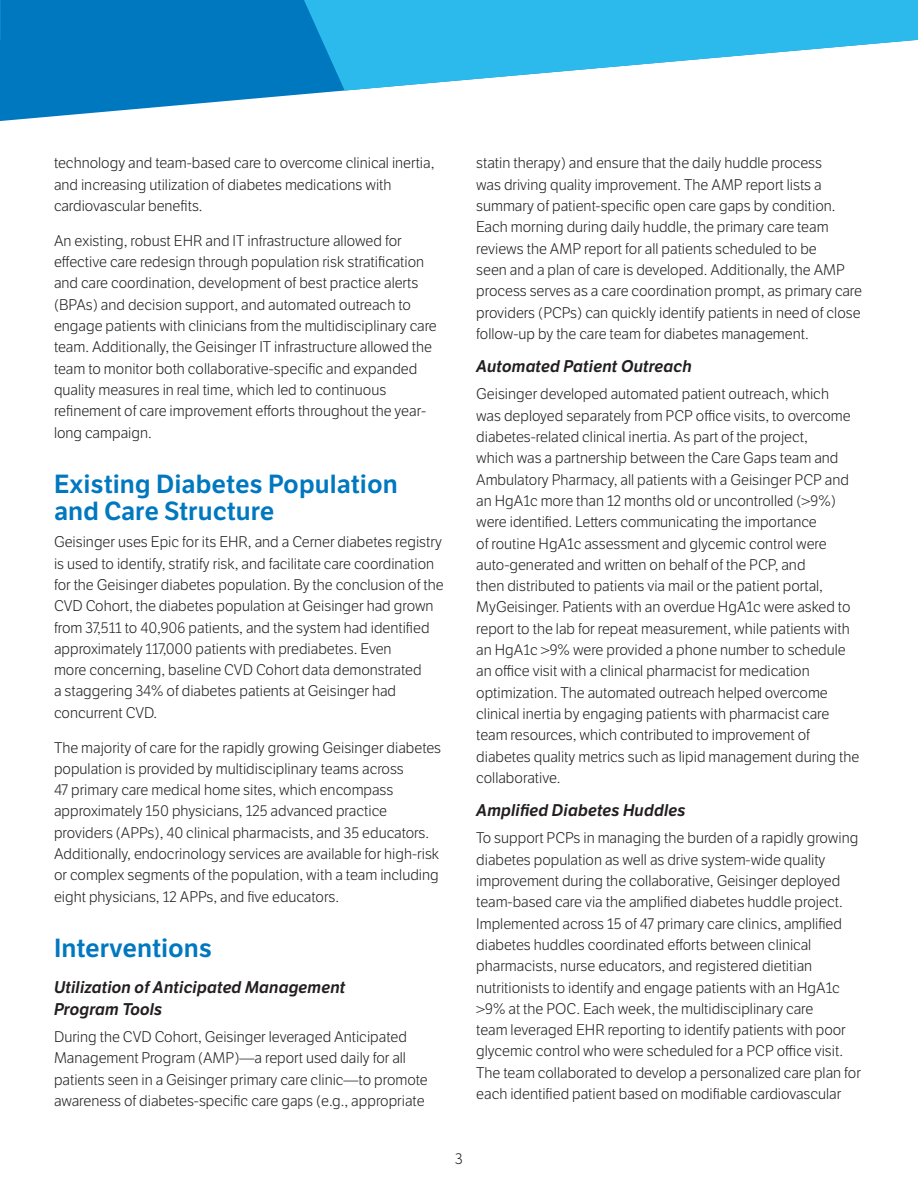
<style>
.page{position:relative;width:918px;height:1188px;background:#fff}
.page>*{position:absolute;margin:0;border:0;box-sizing:border-box;transform-origin:0 0}
.Headers_-_18_bold{font:600 25.5px/27px "LFT Etica";color:#0078c0}
.Subhead_-_bold_itali{font:italic 600 16.5px/21.3px "LFT Etica";color:#231f20}
.body_-_10_5_light{font:300 15px/21.3px "LFT Etica";color:#231f20}
</style>
<div class="page">
<svg style="left:0;top:0;width:339px;height:121px;fill:#0078c0"></svg>
<svg style="left:298px;top:0;width:620px;height:91px;fill:#2cbaed"></svg>
<p class="body_-_10_5_light" style="left:54px;top:153px;width:382px">technology and team-based care to overcome clinical inertia, and increasing utilization of diabetes medications with cardiovascular benefits.</p>
<p class="body_-_10_5_light" style="left:54px;top:230px;width:384px">An existing, robust EHR and IT infrastructure allowed for effective care redesign through population risk stratification and care coordination, development of best practice alerts (BPAs) and decision support, and automated outreach to engage patients with clinicians from the multidisciplinary care team. Additionally, the Geisinger IT infrastructure allowed the team to monitor both collaborative-specific and expanded quality measures in real time, which led to continuous refinement of care improvement efforts throughout the year&shy;long campaign.</p>
<p class="Headers_-_18_bold" style="left:54px;top:471px;width:345px">Existing Diabetes Population and Care Structure</p>
<p class="body_-_10_5_light" style="left:54px;top:532px;width:391px">Geisinger uses Epic for its EHR, and a Cerner diabetes registry is used to identify, stratify risk, and facilitate care coordination for the Geisinger diabetes population. By the conclusion of the CVD Cohort, the diabetes population at Geisinger had grown from 37,511 to 40,906 patients, and the system had identified approximately 117,000 patients with prediabetes. Even<br>more concerning, baseline CVD Cohort data demonstrated<br>a staggering 34% of diabetes patients at Geisinger had concurrent CVD.</p>
<p class="body_-_10_5_light" style="left:54px;top:737px;width:389px">The majority of care for the rapidly growing Geisinger diabetes population is provided by multidisciplinary teams across<br>47 primary care medical home sites, which encompass approximately 150 physicians, 125 advanced practice providers (APPs), 40 clinical pharmacists, and 35 educators.<br>Additionally, endocrinology services are available for high-risk or complex segments of the population, with a team including eight physicians, 12 APPs, and five educators.</p>
<p class="Headers_-_18_bold" style="left:54px;top:935px;width:160px">Interventions</p>
<p class="Subhead_-_bold_itali" style="left:54px;top:977px;width:293px">Utilization of Anticipated Management<br>Program Tools</p>
<p class="body_-_10_5_light" style="left:54px;top:1027px;width:375px">During the CVD Cohort, Geisinger leveraged Anticipated Management Program (AMP)—a report used daily for all patients seen in a Geisinger primary care clinic—to promote awareness of diabetes-specific care gaps (e.g., appropriate</p>
<p class="body_-_10_5_light" style="left:476px;top:153px;width:387px">statin therapy) and ensure that the daily huddle process<br>was driving quality improvement. The AMP report lists a summary of patient-specific open care gaps by condition.<br>Each morning during daily huddle, the primary care team reviews the AMP report for all patients scheduled to be<br>seen and a plan of care is developed. Additionally, the AMP process serves as a care coordination prompt, as primary care providers (PCPs) can quickly identify patients in need of close follow-up by the care team for diabetes management.</p>
<p class="Subhead_-_bold_itali" style="left:476px;top:356px;width:217px">Automated Patient Outreach</p>
<p class="body_-_10_5_light" style="left:476px;top:384px;width:385px">Geisinger developed automated patient outreach, which<br>was deployed separately from PCP office visits, to overcome diabetes-related clinical inertia. As part of the project,<br>which was a partnership between the Care Gaps team and Ambulatory Pharmacy, all patients with a Geisinger PCP and an HgA1c more than 12 months old or uncontrolled (&gt;9%) were identified. Letters communicating the importance<br>of routine HgA1c assessment and glycemic control were auto-generated and written on behalf of the PCP, and<br>then distributed to patients via mail or the patient portal, MyGeisinger. Patients with an overdue HgA1c were asked to report to the lab for repeat measurement, while patients with an HgA1c &gt;9% were provided a phone number to schedule an office visit with a clinical pharmacist for medication optimization. The automated outreach helped overcome clinical inertia by engaging patients with pharmacist care team resources, which contributed to improvement of diabetes quality metrics such as lipid management during the collaborative.</p>
<p class="Subhead_-_bold_itali" style="left:476px;top:800px;width:211px">Amplified Diabetes Huddles</p>
<p class="body_-_10_5_light" style="left:476px;top:828px;width:386px">To support PCPs in managing the burden of a rapidly growing diabetes population as well as drive system-wide quality improvement during the collaborative, Geisinger deployed team-based care via the amplified diabetes huddle project.<br>Implemented across 15 of 47 primary care clinics, amplified diabetes huddles coordinated efforts between clinical pharmacists, nurse educators, and registered dietitian nutritionists to identify and engage patients with an HgA1c &gt;9% at the POC. Each week, the multidisciplinary care<br>team leveraged EHR reporting to identify patients with poor glycemic control who were scheduled for a PCP office visit.<br>The team collaborated to develop a personalized care plan for each identified patient based on modifiable cardiovascular</p>
<p class="body_-_10_5_light" style="left:455px;top:1148px;width:9px">3</p>
</div>
